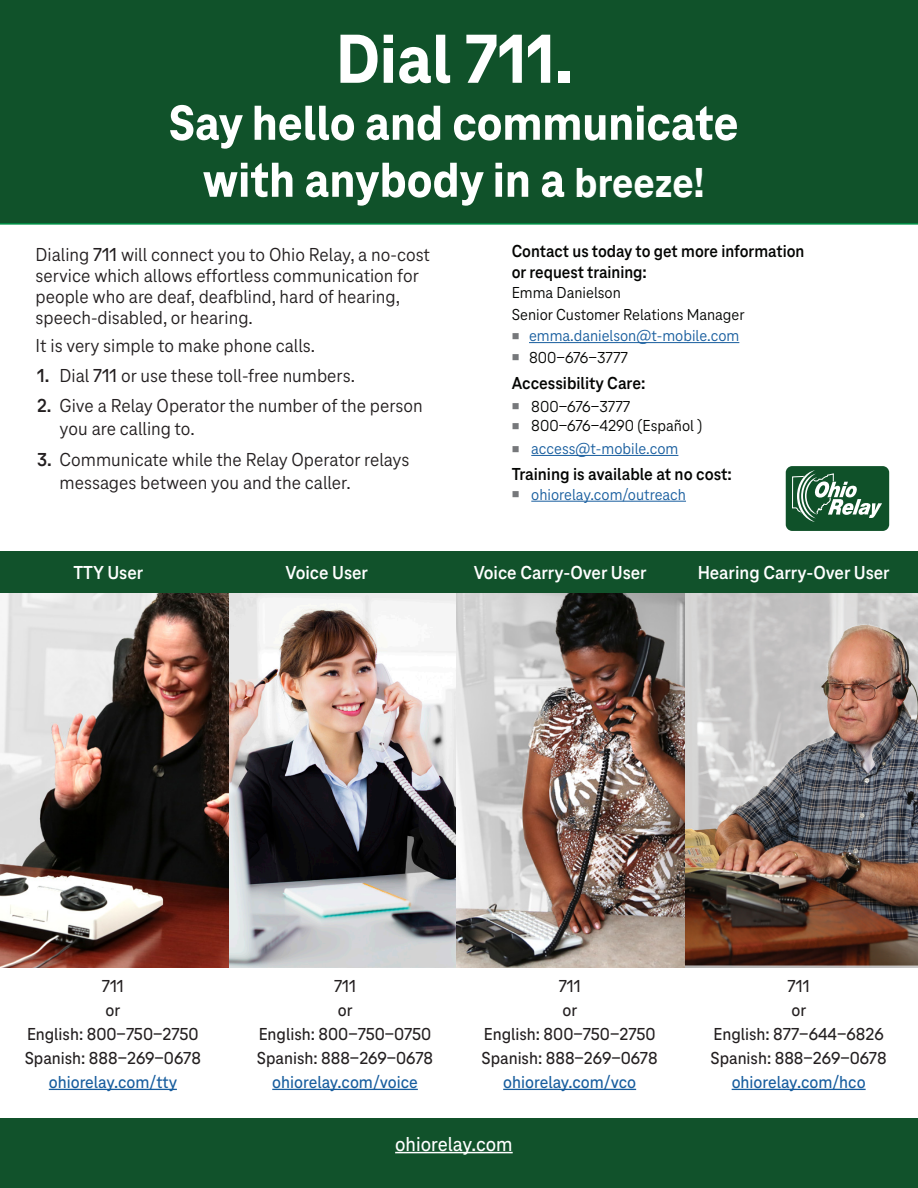
<style>
.page{position:relative;width:918px;height:1188px;background:#fff}
.page>*{position:absolute;margin:0;border:0;box-sizing:border-box;transform-origin:0 0}
.t1{font:800 72px "Tele Neo";color:#fff}
.t2{font:800 51px/57px "Tele Neo";color:#fff;text-align:center}
.t3{font:500 21px "Tele Neo";color:#fff}
.t4{font:19.5px/21px "Tele Neo";color:#231f20}
.t5{font:700 19.5px "Tele Neo";color:#fff}
.t6{font:500 18px/24px "Tele Neo";color:#231f20}
.t7{font:700 18px/21.6px "Tele Neo";color:#040503}
.t8{font:500 18px "Tele Neo";color:#175d9e}
.t9{font:16.5px/21.6px "Tele Neo";color:#040503}
.t10{font:16.5px "Tele Neo";color:#175d9e}
.s1{font-size:43.5px}
.s2{font-weight:500}
.s3{font-weight:700}
.s4{color:#76787b}
</style>
<div class="page">
<hr style="left:529px;top:342px;width:210px;height:1px;background:#175d9e">
<hr style="left:531px;top:455px;width:147px;height:1px;background:#175d9e">
<hr style="left:531px;top:501px;width:155px;height:1px;background:#175d9e">
<div style="left:0;top:551px;width:918px;height:43px;background:#11522b"></div>
<div style="left:0;top:1119px;width:918px;height:69px;background:#11522b"></div>
<hr style="left:395px;top:1152px;width:118px;height:1px;background:#fff">
<div style="left:0;top:0;width:918px;height:225px;background:#10522a"></div>
<img style="left:0;top:594px;width:230px;height:373px">
<img style="left:230px;top:594px;width:226px;height:373px">
<img style="left:456px;top:594px;width:230px;height:373px">
<img style="left:686px;top:594px;width:232px;height:373px">
<hr style="left:49px;top:1089px;width:128px;height:1px;background:#175d9e">
<hr style="left:272px;top:1089px;width:146px;height:1px;background:#175d9e">
<hr style="left:503px;top:1089px;width:133px;height:1px;background:#175d9e">
<hr style="left:732px;top:1089px;width:134px;height:1px;background:#175d9e">
<div style="left:786px;top:466px;width:103px;height:65px;background:#0f5129;border-radius:6px"></div>
<svg style="left:792px;top:470px;width:90px;height:52px"></svg>
<p class="t1" style="left:336px;top:19px;width:238px">Dial 711.</p>
<p class="t2" style="left:169px;top:95px;width:571px">Say hello and communicate with anybody in a <span class="s1">breeze!</span></p>
<p class="t4" style="left:36px;top:244px;width:396px">Dialing <span class="s2">711</span> will connect you to Ohio Relay, a no-cost service which allows effortless communication for people who are deaf, deafblind, hard of hearing, speech-disabled, or hearing.</p>
<p class="t4" style="left:36px;top:335px;width:281px">It is very simple to make phone calls.</p>
<p class="t4" style="left:37px;top:365px;width:319px"><span class="s3">1.</span> Dial <span class="s2">711</span> or use these toll-free numbers.</p>
<p class="t4" style="left:60px;top:394px;width:365px;line-height:23.4px;text-indent:-22px"><span class="s3">2.</span> Give a Relay Operator the number of the person you are calling to.</p>
<p class="t4" style="left:60px;top:448px;width:351px;line-height:23.4px;text-indent:-22px"><span class="s3">3.</span> Communicate while the Relay Operator relays messages between you and the caller.</p>
<p class="t7" style="left:512px;top:240px;width:294px">Contact us today to get more information or request training:</p>
<p class="t9" style="left:512px;top:282px;width:234px">Emma Danielson<br>Senior Customer Relations Manager</p>
<p class="t10" style="left:512px;top:327px;width:229px"><span class="s4">■</span> emma.danielson@t-mobile.com</p>
<p class="t9" style="left:512px;top:347px;width:118px"><span class="s4">■</span> 800-676-3777</p>
<p class="t7" style="left:512px;top:372px;width:135px">Accessibility Care:</p>
<p class="t9" style="left:512px;top:396px;width:120px"><span class="s4">■</span> 800-676-3777</p>
<p class="t9" style="left:512px;top:415px;width:192px"><span class="s4">■</span> 800-676-4290 (Español )</p>
<p class="t10" style="left:512px;top:439px;width:168px"><span class="s4">■</span> access@t-mobile.com</p>
<p class="t7" style="left:512px;top:464px;width:221px">Training is available at no cost:</p>
<p class="t10" style="left:512px;top:485px;width:176px"><span class="s4">■</span> ohiorelay.com/outreach</p>
<p class="t5" style="left:73px;top:562px;width:71px">TTY User</p>
<p class="t5" style="left:286px;top:562px;width:84px">Voice User</p>
<p class="t5" style="left:474px;top:562px;width:175px">Voice Carry-Over User</p>
<p class="t5" style="left:698px;top:562px;width:194px">Hearing Carry-Over User</p>
<p class="t6" style="left:102px;top:974px;width:23px">711 or</p>
<p class="t6" style="left:27px;top:1022px;width:173px">English: 800-750-2750</p>
<p class="t6" style="left:25px;top:1046px;width:178px">Spanish: 888-269-0678</p>
<p class="t8" style="left:49px;top:1072px;width:130px">ohiorelay.com/tty</p>
<p class="t6" style="left:334px;top:974px;width:23px">711 or</p>
<p class="t6" style="left:259px;top:1022px;width:174px">English: 800-750-0750</p>
<p class="t6" style="left:257px;top:1046px;width:178px">Spanish: 888-269-0678</p>
<p class="t8" style="left:272px;top:1072px;width:147px">ohiorelay.com/voice</p>
<p class="t6" style="left:559px;top:974px;width:23px">711 or</p>
<p class="t6" style="left:484px;top:1022px;width:173px">English: 800-750-2750</p>
<p class="t6" style="left:482px;top:1046px;width:178px">Spanish: 888-269-0678</p>
<p class="t8" style="left:503px;top:1072px;width:134px">ohiorelay.com/vco</p>
<p class="t3" style="left:395px;top:1132px;width:119px">ohiorelay.com</p>
<p class="t6" style="left:788px;top:974px;width:23px">711 or</p>
<p class="t6" style="left:714px;top:1022px;width:172px">English: 877-644-6826</p>
<p class="t6" style="left:711px;top:1046px;width:178px">Spanish: 888-269-0678</p>
<p class="t8" style="left:732px;top:1072px;width:135px">ohiorelay.com/hco</p>
</div>
